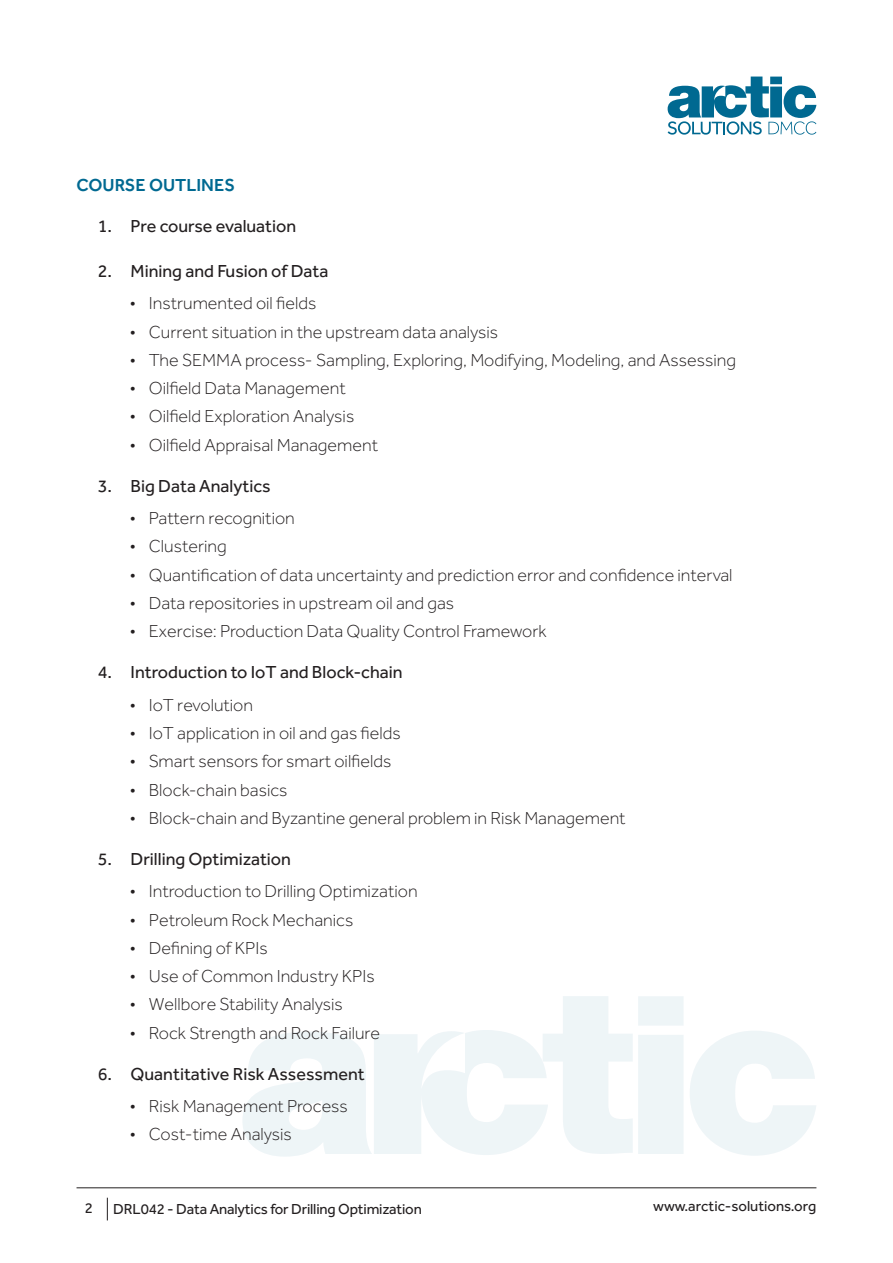
<style>
.page{position:relative;width:893px;height:1263px;background:#fff}
.page>*{position:absolute;margin:0;border:0;box-sizing:border-box;transform-origin:0 0}
.t1{font:300 18px "Effra";color:#231f20}
.t2{font:18px "Effra";color:#231f20}
.Heading_-_Course_Out{font:500 18px "Effra";color:#006991}
.t3{font:15px "Effra";letter-spacing:-.01em;color:#231f20}
</style>
<div class="page">
<hr style="left:77px;top:1187px;width:739px;height:1px;background:#231f20">
<svg style="left:107px;top:1198px;width:1px;height:22px"></svg>
<svg style="left:668px;top:77px;width:148px;height:58px"></svg>
<svg style="left:690px;top:1031px;width:126px;height:125px"></svg>
<svg style="left:243px;top:996px;width:440px;height:161px"></svg>
<p class="Heading_-_Course_Out" style="left:77px;top:174px;width:160px">COURSE OUTLINES</p>
<p class="t2" style="left:98px;top:215px;width:200px">1. Pre course evaluation</p>
<p class="t2" style="left:98px;top:260px;width:232px">2. Mining and Fusion of Data</p>
<p class="t1" style="left:130px;top:293px;width:188px">• Instrumented oil fields</p>
<p class="t1" style="left:130px;top:321px;width:370px">• Current situation in the upstream data analysis</p>
<p class="t1" style="left:130px;top:350px;width:608px">• The SEMMA process- Sampling, Exploring, Modifying, Modeling, and Assessing</p>
<p class="t1" style="left:130px;top:378px;width:217px">• Oilfield Data Management</p>
<p class="t1" style="left:130px;top:406px;width:226px">• Oilfield Exploration Analysis</p>
<p class="t1" style="left:130px;top:434px;width:250px">• Oilfield Appraisal Management</p>
<p class="t2" style="left:98px;top:475px;width:174px">3. Big Data Analytics</p>
<p class="t1" style="left:130px;top:508px;width:166px">• Pattern recognition</p>
<p class="t1" style="left:130px;top:536px;width:98px">• Clustering</p>
<p class="t1" style="left:130px;top:565px;width:604px">• Quantification of data uncertainty and prediction error and confidence interval</p>
<p class="t1" style="left:130px;top:593px;width:326px">• Data repositories in upstream oil and gas</p>
<p class="t1" style="left:130px;top:621px;width:418px">• Exercise: Production Data Quality Control Framework</p>
<p class="t2" style="left:98px;top:662px;width:306px">4. Introduction to IoT and Block-chain</p>
<p class="t1" style="left:130px;top:695px;width:125px">• IoT revolution</p>
<p class="t1" style="left:130px;top:723px;width:272px">• IoT application in oil and gas fields</p>
<p class="t1" style="left:130px;top:751px;width:263px">• Smart sensors for smart oilfields</p>
<p class="t1" style="left:130px;top:779px;width:159px">• Block-chain basics</p>
<p class="t1" style="left:130px;top:808px;width:497px">• Block-chain and Byzantine general problem in Risk Management</p>
<p class="t2" style="left:98px;top:848px;width:195px">5. Drilling Optimization</p>
<p class="t1" style="left:130px;top:881px;width:289px">• Introduction to Drilling Optimization</p>
<p class="t1" style="left:130px;top:909px;width:225px">• Petroleum Rock Mechanics</p>
<p class="t1" style="left:130px;top:938px;width:139px">• Defining of KPIs</p>
<p class="t1" style="left:130px;top:966px;width:246px">• Use of Common Industry KPIs</p>
<p class="t1" style="left:130px;top:994px;width:214px">• Wellbore Stability Analysis</p>
<p class="t1" style="left:130px;top:1022px;width:252px">• Rock Strength and Rock Failure</p>
<p class="t2" style="left:98px;top:1063px;width:268px">6. Quantitative Risk Assessment</p>
<p class="t1" style="left:130px;top:1096px;width:219px">• Risk Management Process</p>
<p class="t1" style="left:130px;top:1124px;width:163px">• Cost-time Analysis</p>
<p class="t3" style="left:85px;top:1199px;width:10px">2</p>
<p class="t3" style="left:113px;top:1200px;width:310px">DRL042 - Data Analytics for Drilling Optimization</p>
<p class="t3" style="left:653px;top:1198px;width:165px">www.arctic-solutions.org</p>
</div>
